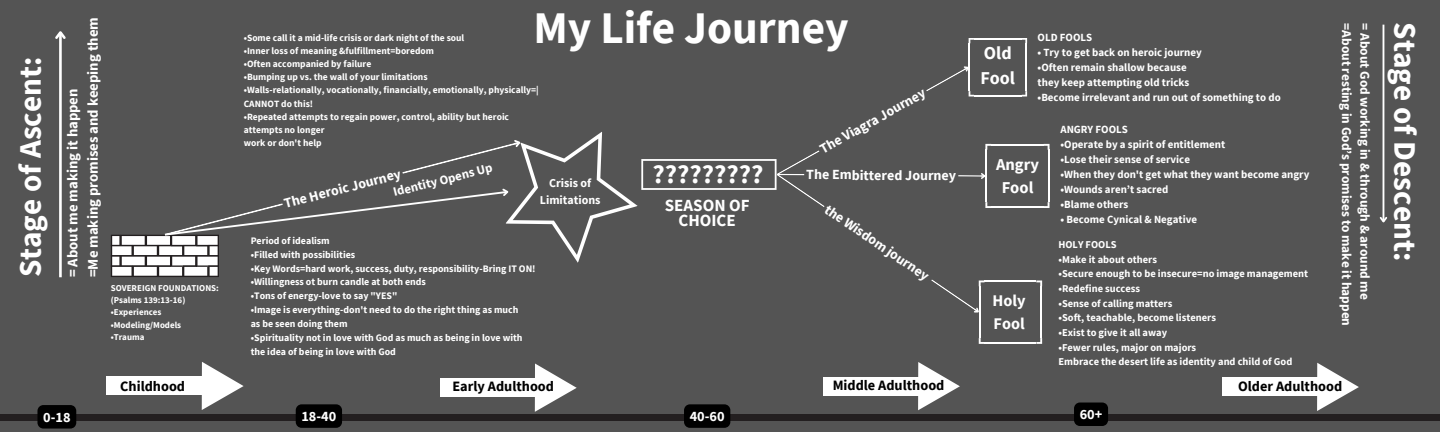
<style>
.page{position:relative;width:1440px;height:432px;background:#545454}
.page>*{position:absolute;margin:0;border:0;box-sizing:border-box;transform-origin:0 0}
.t1{font:700 45.2px "Source Sans Pro";color:#fff}
.t2{font:700 31.2px "Source Sans Pro";color:#fff}
.t3{font:700 26.65px "Source Sans Pro";color:#fff}
.t4{font:700 18.1px/25.3px "Source Sans Pro";color:#fff}
.t5{font:700 17px/15.8px "Source Sans Pro";color:#fff;text-align:center}
.t6{font:700 16.55px/22.9px "Source Sans Pro";color:#fff;text-align:center}
.t7{font:700 16.25px/22.6px "Source Sans Pro";color:#fff}
.t8{font:700 14.65px/20.2px "Source Sans Pro";color:#fff}
.t9{font:700 14.3px "Source Sans Pro";color:#000}
.t10{font:700 14.3px "Source Sans Pro";color:#fff}
.t11{font:700 14px "Source Sans Pro";letter-spacing:-.01em;color:#fff}
.t12{font:700 13.35px/18.4px "Source Sans Pro";color:#fff}
.t13{font:700 12.8px "Source Sans Pro";color:#fff}
.t14{font:700 12px "Source Sans Pro";color:#fff}
.t15{font:700 10.95px "Source Sans Pro";color:#fff}
.t16{font:700 10.45px "Source Sans Pro";color:#fff}
.t17{font:700 9.95px "Source Sans Pro";color:#fff}
.t18{font:700 9.55px/13.1px "Source Sans Pro";color:#fff}
.t19{font:700 8.95px "Source Sans Pro";color:#fff}
</style>
<div class="page">
<div style="left:107px;top:377px;width:95px;height:18px;background:#fff"></div>
<svg style="left:202px;top:362px;width:42px;height:48px"></svg>
<div style="left:440px;top:378px;width:95px;height:19px;background:#fff"></div>
<svg style="left:535px;top:364px;width:42px;height:48px"></svg>
<div style="left:823px;top:377px;width:96px;height:18px;background:#fff"></div>
<svg style="left:918px;top:362px;width:42px;height:48px"></svg>
<div style="left:1222px;top:378px;width:96px;height:18px;background:#fff"></div>
<svg style="left:1317px;top:363px;width:42px;height:48px"></svg>
<hr style="left:1025px;top:43px;width:2px;height:48px;background:#fff">
<hr style="left:969px;top:43px;width:1px;height:48px;background:#fff">
<hr style="left:974px;top:38px;width:48px;height:2px;background:#fff">
<hr style="left:974px;top:95px;width:48px;height:1px;background:#fff">
<svg style="left:1022px;top:38px;width:5px;height:5px"></svg>
<svg style="left:969px;top:38px;width:5px;height:5px"></svg>
<svg style="left:1022px;top:91px;width:5px;height:5px"></svg>
<svg style="left:521px;top:131px;width:117px;height:132px"></svg>
<svg style="left:799px;top:190px;width:181px;height:118px"></svg>
<svg style="left:971px;top:305px;width:8px;height:8px"></svg>
<hr style="left:1048px;top:150px;width:2px;height:52px;background:#fff">
<hr style="left:985px;top:150px;width:2px;height:52px;background:#fff">
<hr style="left:991px;top:144px;width:53px;height:2px;background:#fff">
<hr style="left:991px;top:206px;width:53px;height:2px;background:#fff">
<svg style="left:1044px;top:144px;width:6px;height:6px"></svg>
<svg style="left:641px;top:65px;width:350px;height:125px"></svg>
<svg style="left:1044px;top:202px;width:6px;height:6px"></svg>
<svg style="left:985px;top:202px;width:6px;height:6px"></svg>
<hr style="left:1040px;top:286px;width:2px;height:52px;background:#fff">
<hr style="left:979px;top:286px;width:2px;height:52px;background:#fff">
<hr style="left:985px;top:281px;width:51px;height:1px;background:#fff">
<hr style="left:985px;top:342px;width:51px;height:2px;background:#fff">
<svg style="left:1036px;top:281px;width:6px;height:5px"></svg>
<svg style="left:979px;top:281px;width:6px;height:5px"></svg>
<svg style="left:1036px;top:338px;width:6px;height:6px"></svg>
<svg style="left:979px;top:338px;width:6px;height:6px"></svg>
<svg style="left:402px;top:143px;width:119px;height:81px"></svg>
<svg style="left:512px;top:140px;width:9px;height:10px"></svg>
<hr style="left:59px;top:32px;width:3px;height:245px;background:#fff">
<svg style="left:55px;top:31px;width:11px;height:10px"></svg>
<svg style="left:111px;top:186px;width:400px;height:91px"></svg>
<hr style="left:1383px;top:25px;width:1px;height:197px;background:#fff">
<svg style="left:1379px;top:215px;width:8px;height:8px"></svg>
<div style="left:0;top:415px;width:1440px;height:6px;background:#231f20"></div>
<svg style="left:37px;top:405px;width:39px;height:24px"></svg>
<div style="left:296px;top:404px;width:46px;height:24px;background:#000;border-radius:6px"></div>
<div style="left:684px;top:404px;width:46px;height:24px;background:#000;border-radius:6px"></div>
<svg style="left:1074px;top:403px;width:34px;height:23px"></svg>
<p class="t2" style="left:10px;top:277px;width:222px;rotate:-90deg">Stage of Ascent:</p>
<p class="t1" style="left:533px;top:-1px;width:317px">My Life Journey</p>
<p class="t8" style="left:62px;top:277px;width:262px;rotate:-90deg">= About me making it happen<br>=Me making promises and keeping them</p>
<p class="t2" style="left:1425px;top:22px;width:240px;rotate:90deg">Stage of Descent:</p>
<p class="t12" style="left:1374px;top:23px;width:304px;rotate:90deg">= About God working in &amp; through &amp; around me =About resting in God’s promises to make it happen</p>
<p class="t15" style="left:1038px;top:30px;width:56px">OLD FOOLS</p>
<p class="t15" style="left:1038px;top:45px;width:166px">• Try to get back on heroic journey</p>
<p class="t15" style="left:1038px;top:60px;width:151px">•Often remain shallow because</p>
<p class="t15" style="left:1038px;top:75px;width:153px">they keep attempting old tricks</p>
<p class="t15" style="left:1038px;top:90px;width:245px">•Become irrelevant and run out of something to do</p>
<p class="t18" style="left:244px;top:31px;width:222px">•Some call it a mid-life crisis or dark night of the soul</p>
<p class="t18" style="left:244px;top:44px;width:192px">•Inner loss of meaning &amp;fulfillment=boredom</p>
<h4 class="t4" style="left:980px;top:40px;width:36px">Old<br>Fool</h4>
<p class="t18" style="left:244px;top:57px;width:129px">•Often accompanied by failure</p>
<p class="t18" style="left:244px;top:70px;width:185px">•Bumping up vs. the wall of your limitations</p>
<p class="t18" style="left:244px;top:84px;width:297px">•Walls-relationally, vocationally, financially, emotionally, physically=|<br>CANNOT do this!</p>
<p class="t18" style="left:244px;top:110px;width:267px">•Repeated attempts to regain power, control, ability but heroic attempts no longer</p>
<p class="t18" style="left:244px;top:136px;width:79px">work or don't help</p>
<h3 class="t11" style="left:816px;top:142px;width:121px;rotate:-29deg">The Viagra Journey</h3>
<p class="t15" style="left:1060px;top:122px;width:69px">ANGRY FOOLS</p>
<p class="t15" style="left:1060px;top:137px;width:166px">•Operate by a spirit of entitlement</p>
<p class="t15" style="left:1060px;top:152px;width:131px">•Lose their sense of service</p>
<p class="t15" style="left:1060px;top:167px;width:250px">•When they don't get what they want become angry</p>
<p class="t15" style="left:1060px;top:182px;width:110px">•Wounds aren’t sacred</p>
<p class="t15" style="left:1060px;top:197px;width:69px">•Blame others</p>
<p class="t15" style="left:1060px;top:212px;width:138px">• Become Cynical &amp; Negative</p>
<p class="t16" style="left:1058px;top:238px;width:60px">HOLY FOOLS</p>
<h4 class="t16" style="left:1058px;top:253px;width:100px">•Make it about others</h4>
<p class="t16" style="left:1058px;top:267px;width:251px">•Secure enough to be insecure=no image management</p>
<p class="t16" style="left:1058px;top:282px;width:83px">•Redefine success</p>
<h3 class="t16" style="left:1058px;top:296px;width:115px">•Sense of calling matters</h3>
<p class="t16" style="left:1058px;top:311px;width:159px">•Soft, teachable, become listeners</p>
<p class="t16" style="left:1058px;top:326px;width:110px">•Exist to give it all away</p>
<p class="t16" style="left:1058px;top:340px;width:139px">•Fewer rules, major on majors</p>
<p class="t16" style="left:1058px;top:355px;width:235px">Embrace the desert life as identity and child of God</p>
<p class="t3" style="left:652px;top:157px;width:113px">?????????</p>
<p class="t6" style="left:996px;top:153px;width:44px">Angry<br>Fool</p>
<p class="t13" style="left:391px;top:184px;width:103px;rotate:-14deg">Identity Opens Up</p>
<h3 class="t11" style="left:806px;top:166px;width:152px">The Embittered Journey</h3>
<h3 class="t11" style="left:282px;top:195px;width:122px;rotate:-15deg">The Heroic Journey</h3>
<h2 class="t14" style="left:549px;top:176px;width:44px">Crisis of</h2>
<p class="t14" style="left:540px;top:192px;width:62px">Limitations</p>
<p class="t5" style="left:665px;top:197px;width:86px">SEASON OF<br>CHOICE</p>
<h3 class="t11" style="left:831px;top:200px;width:125px;rotate:34deg">the Wisdom journey</h3>
<p class="t17" style="left:251px;top:234px;width:81px">Period of idealism</p>
<h5 class="t17" style="left:251px;top:248px;width:106px">•Filled with possibilities</h5>
<p class="t17" style="left:251px;top:262px;width:286px">•Key Words=hard work, success, duty, responsibility-Bring IT ON!</p>
<p class="t17" style="left:251px;top:276px;width:177px">•Willingness ot burn candle at both ends</p>
<p class="t17" style="left:251px;top:290px;width:148px">•Tons of energy-love to say "YES"</p>
<p class="t17" style="left:251px;top:303px;width:269px">•Image is everything-don't need to do the right thing as much</p>
<p class="t17" style="left:251px;top:317px;width:98px">as be seen doing them</p>
<p class="t17" style="left:251px;top:331px;width:273px">•Spirituality not in love with God as much as being in love with</p>
<h6 class="t17" style="left:251px;top:345px;width:147px">the idea of being in love with God</h6>
<p class="t19" style="left:111px;top:282px;width:110px">SOVEREIGN FOUNDATIONS:</p>
<p class="t19" style="left:111px;top:294px;width:76px">(Psalms 139:13-16)</p>
<p class="t19" style="left:111px;top:307px;width:52px">•Experiences</p>
<p class="t19" style="left:111px;top:319px;width:72px">•Modeling/Models</p>
<p class="t19" style="left:111px;top:331px;width:35px">•Trauma</p>
<p class="t7" style="left:993px;top:289px;width:35px">Holy<br>Fool</p>
<h5 class="t9" style="left:120px;top:377px;width:66px">Childhood</h5>
<h1 class="t9" style="left:452px;top:377px;width:103px">Early Adulthood</h1>
<h2 class="t9" style="left:833px;top:376px;width:113px">Middle Adulthood</h2>
<h6 class="t9" style="left:1238px;top:377px;width:106px">Older Adulthood</h6>
<p class="t10" style="left:43px;top:407px;width:29px">0-18</p>
<p class="t10" style="left:301px;top:407px;width:36px">18-40</p>
<p class="t10" style="left:690px;top:407px;width:36px">40-60</p>
<p class="t10" style="left:1080px;top:405px;width:24px">60+</p>
</div>
